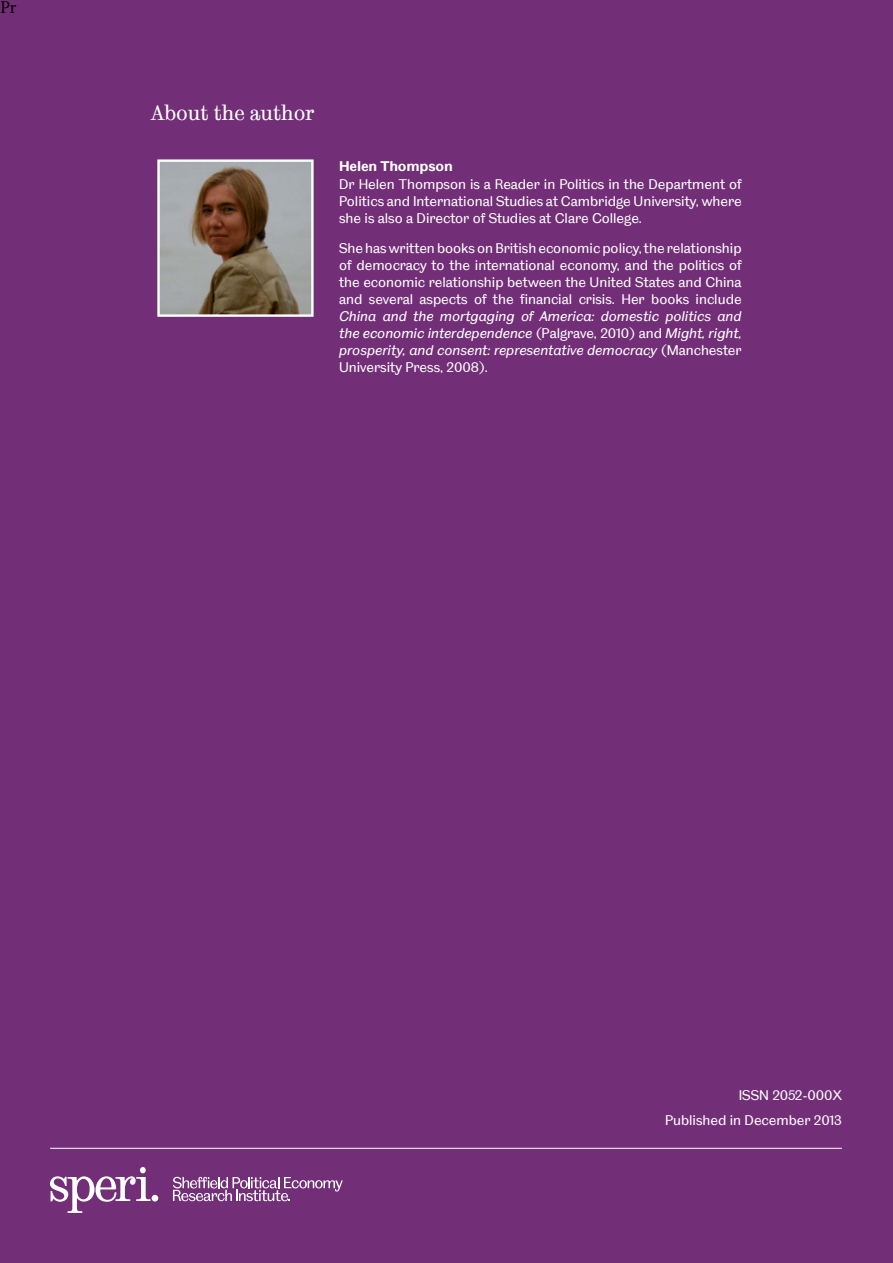
<style>
.page{position:relative;width:893px;height:1263px;background:#722e77}
.page>*{position:absolute;margin:0;border:0;box-sizing:border-box;transform-origin:0 0}
.t1{font:21px "TUOS Stephenson";letter-spacing:-.015em;color:#fff}
.t2{font:18px "Minion Pro";color:#000}
.t3{font:14.25px/17.1px "TUOS Blake";color:#fff;text-align:justify}
.t4{font:italic 14.25px/17.1px "TUOS Blake";color:#fff;text-align:justify}
.t5{font:700 14.25px "TUOS Blake";letter-spacing:-.01em;color:#fff}
.s1{font-style:normal}
</style>
<div class="page">
<hr style="left:50px;top:1148px;width:792px;height:1px;background:#fff">
<svg style="left:173px;top:1177px;width:170px;height:24px"></svg>
<svg style="left:50px;top:1167px;width:108px;height:46px"></svg>
<img style="left:160px;top:162px;width:151px;height:152px">
<div style="left:157px;top:159px;width:157px;height:158px;border:2px solid #fff"></div>
<p class="t2" style="left:0;top:-5px;width:18px">Pr</p>
<h1 class="t1" style="left:150px;top:100px;width:166px">About the author</h1>
<p class="t5" style="left:339px;top:158px;width:115px">Helen Thompson</p>
<p class="t3" style="left:339px;top:175px;width:404px">Dr Helen Thompson is a Reader in Politics in the Department of Politics and International Studies at Cambridge University, where she is also a Director of Studies at Clare College.</p>
<p class="t3" style="left:339px;top:239px;width:404px">She has written books on British economic policy, the relationship of democracy to the international economy, and the politics of the economic relationship between the United States and China and several aspects of the financial crisis. Her books include</p>
<p class="t4" style="left:339px;top:307px;width:404px">China and the mortgaging of America: domestic politics and the economic interdependence <span class="s1">(Palgrave, 2010) and</span> Might, right, prosperity, and consent: representative democracy <span class="s1">(Manchester University Press, 2008).</span></p>
<p class="t3" style="left:665px;top:1083px;width:178px;line-height:24.5px;text-align:right">ISSN 2052-000X<br>Published in December 2013</p>
</div>
